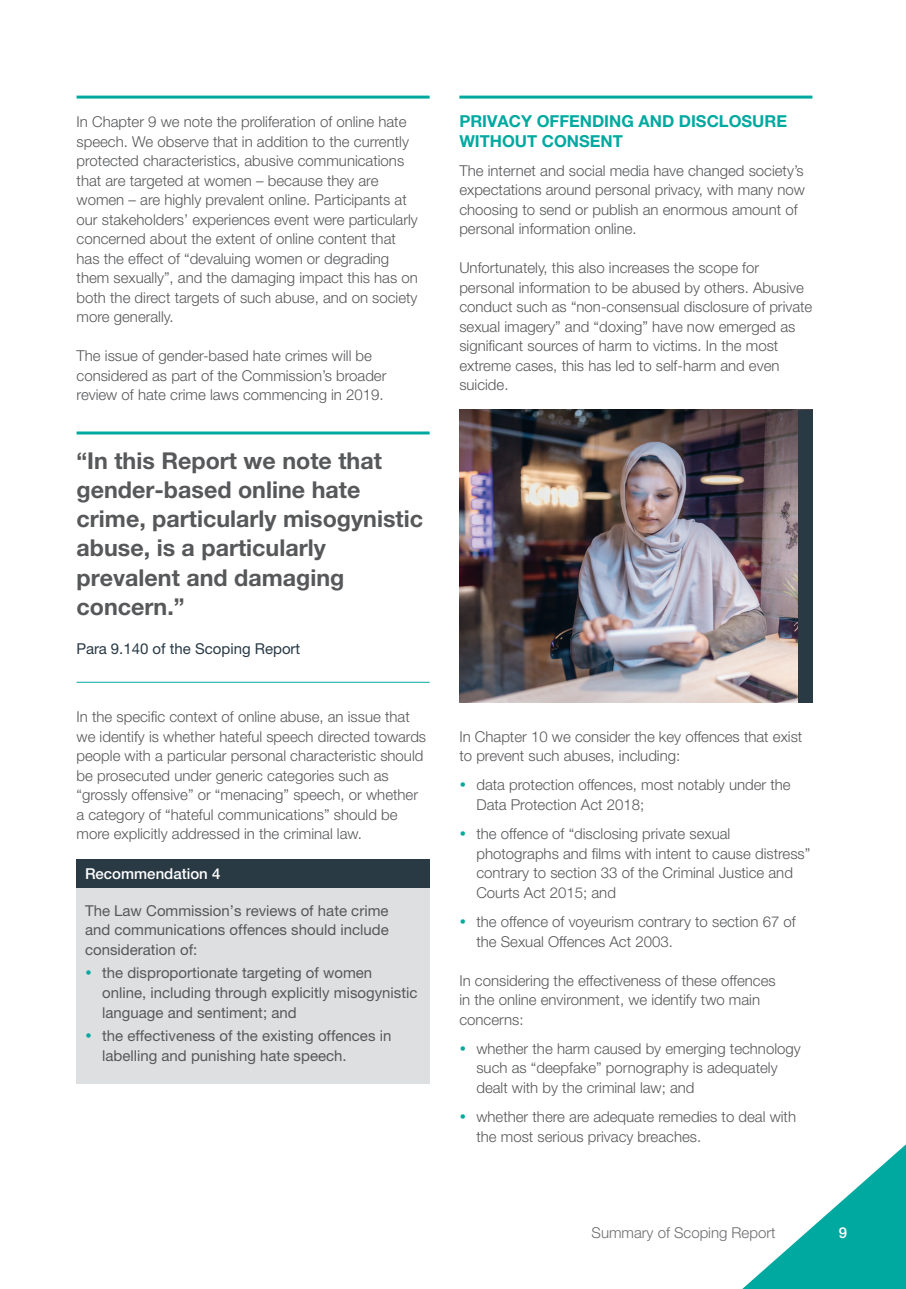
<style>
.page{position:relative;width:906px;height:1289px;background:#fff}
.page>*{position:absolute;margin:0;border:0;box-sizing:border-box;transform-origin:0 0}
.t1{font:700 23.25px/29.2px "Helvetica Neue LT Pro";color:#57585a}
.Subheading_A{font:700 16.5px/19.5px "Helvetica Neue LT Pro";color:#00a9a0}
.Body_text{font:300 15px/19.5px "Helvetica Neue LT Pro";color:#57585a}
.Bullets_A{font:15px/19.5px "Helvetica Neue LT Pro";color:#57585a}
.t2{font:15px "Helvetica Neue LT Pro";color:#293a45}
.t3{font:300 15px "Helvetica Neue LT Pro";color:#6c6d70}
.Body_text-2{font:500 15px "Helvetica Neue LT Pro";color:#fff}
</style>
<div class="page">
<svg style="left:743px;top:1144px;width:163px;height:144px"></svg>
<hr style="left:77px;top:96px;width:352px;height:3px;background:#00a9a0">
<hr style="left:459px;top:96px;width:353px;height:3px;background:#00a9a0">
<hr style="left:77px;top:431px;width:352px;height:3px;background:#00a9a0">
<hr style="left:77px;top:682px;width:352px;height:1px;background:#00a9a0">
<div style="left:77px;top:888px;width:352px;height:195px;background:#dedfe1"></div>
<div style="left:77px;top:859px;width:352px;height:29px;background:#293a45"></div>
<img style="left:459px;top:410px;width:339px;height:292px">
<div style="left:798px;top:410px;width:14px;height:292px;background:#293a45"></div>
<p class="Body_text" style="left:77px;top:112px;width:343px">In Chapter 9 we note the proliferation of online hate speech. We observe that in addition to the currently protected characteristics, abusive communications that are targeted at women – because they are women – are highly prevalent online. Participants at our stakeholders’ experiences event were particularly concerned about the extent of online content that has the effect of “devaluing women or degrading them sexually”, and the damaging impact this has on both the direct targets of such abuse, and on society more generally.</p>
<p class="Body_text" style="left:77px;top:346px;width:311px">The issue of gender-based hate crimes will be considered as part of the Commission’s broader review of hate crime laws commencing in 2019.</p>
<p class="t1" style="left:77px;top:445px;width:348px">“In this Report we note that gender-based online hate crime, particularly misogynistic abuse, is a particularly prevalent and damaging concern.”</p>
<p class="t2" style="left:77px;top:639px;width:225px">Para 9.140 of the Scoping Report</p>
<p class="Body_text" style="left:77px;top:706px;width:351px">In the specific context of online abuse, an issue that we identify is whether hateful speech directed towards people with a particular personal characteristic should be prosecuted under generic categories such as “grossly offensive” or “menacing” speech, or whether a category of “hateful communications” should be more explicitly addressed in the criminal law.</p>
<p class="Body_text-2" style="left:85px;top:864px;width:137px">Recommendation 4</p>
<p class="Bullets_A" style="left:85px;top:900px;width:305px;text-align:justify">The Law Commission’s reviews of hate crime and communications offences should include consideration of:</p>
<p class="Bullets_A" style="left:102px;top:963px;width:317px">the disproportionate targeting of women online, including through explicitly misogynistic language and sentiment; and</p>
<p class="Bullets_A" style="left:102px;top:1025px;width:291px">the effectiveness of the existing offences in labelling and punishing hate speech.</p>
<p class="Subheading_A" style="left:459px;top:111px;width:329px">PRIVACY OFFENDING AND DISCLOSURE<br>WITHOUT CONSENT</p>
<p class="Body_text" style="left:459px;top:160px;width:347px">The internet and social media have changed society’s expectations around personal privacy, with many now choosing to send or publish an enormous amount of personal information online.</p>
<p class="Body_text" style="left:459px;top:258px;width:354px">Unfortunately, this also increases the scope for personal information to be abused by others. Abusive conduct such as “non-consensual disclosure of private sexual imagery” and “doxing” have now emerged as significant sources of harm to victims. In the most extreme cases, this has led to self-harm and even suicide.</p>
<p class="Body_text" style="left:459px;top:726px;width:344px">In Chapter 10 we consider the key offences that exist to prevent such abuses, including:</p>
<p class="Body_text" style="left:476px;top:775px;width:316px">data protection offences, most notably under the<br>Data Protection Act 2018;</p>
<p class="Body_text" style="left:476px;top:823px;width:335px">the offence of “disclosing private sexual photographs and films with intent to cause distress” contrary to section 33 of the Criminal Justice and Courts Act 2015; and</p>
<p class="Body_text" style="left:476px;top:911px;width:321px">the offence of voyeurism contrary to section 67 of the Sexual Offences Act 2003.</p>
<p class="Body_text" style="left:459px;top:970px;width:318px">In considering the effectiveness of these offences in the online environment, we identify two main concerns:</p>
<p class="Body_text" style="left:476px;top:1038px;width:326px">whether the harm caused by emerging technology such as “deepfake” pornography is adequately dealt with by the criminal law; and</p>
<p class="Body_text" style="left:476px;top:1106px;width:321px">whether there are adequate remedies to deal with the most serious privacy breaches.</p>
<p class="t3" style="left:591px;top:1223px;width:185px">Summary of Scoping Report</p>
<p class="Body_text-2" style="left:839px;top:1223px;width:10px">9</p>
</div>
